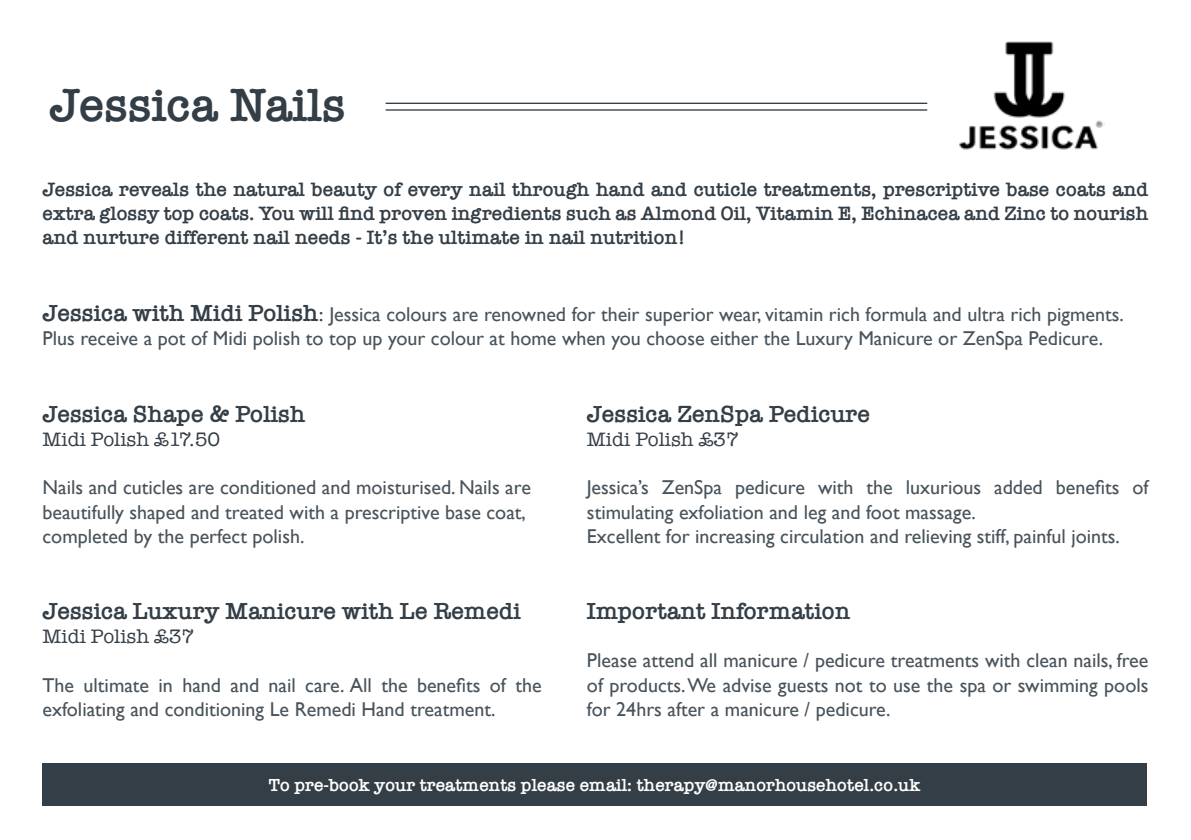
<style>
.page{position:relative;width:1191px;height:840px;background:#fff}
.page>*{position:absolute;margin:0;border:0;box-sizing:border-box;transform-origin:0 0}
.t1{font:600 48px "American Typewriter";color:#343e46}
.t2{font:600 24px "American Typewriter";color:#343e46}
.t3{font:20px/24px "Gill Sans";color:#48535b}
.t4{font:600 20px/24px "American Typewriter";color:#343e46;text-align:justify}
.t5{font:20px "American Typewriter";color:#343e46}
.t6{font:600 18px "American Typewriter";color:#fff}
.s1{font-family:"American Typewriter";font-weight:600;font-size:24px;color:#343e46}
.s2{font-family:"American Typewriter";color:#343e46}
</style>
<div class="page">
<hr style="left:386px;top:109px;width:541px;height:2px;background:#343e46">
<hr style="left:386px;top:103px;width:541px;height:1px;background:#343e46">
<img style="left:959px;top:42px;width:145px;height:108px">
<div style="left:43px;top:762px;width:1103px;height:43px;background:#343e46"></div>
<h1 class="t1" style="left:49px;top:68px;width:298px">Jessica Nails</h1>
<p class="t4" style="left:43px;top:176px;width:1107px">Jessica reveals the natural beauty of every nail through hand and cuticle treatments, prescriptive base coats and extra glossy top coats. You will find proven ingredients such as Almond Oil, Vitamin E, Echinacea and Zinc to nourish and nurture different nail needs - It’s the ultimate in nail nutrition!</p>
<p class="t3" style="left:43px;top:301px;width:1082px"><span class="s1">Jessica with Midi Polish</span><span class="s2">:</span> Jessica colours are renowned for their superior wear, vitamin rich formula and ultra rich pigments.<br>Plus receive a pot of Midi polish to top up your colour at home when you choose either the Luxury Manicure or ZenSpa Pedicure.</p>
<p class="t2" style="left:43px;top:396px;width:264px">Jessica Shape &amp; Polish</p>
<p class="t5" style="left:43px;top:424px;width:179px">Midi Polish £17.50</p>
<p class="t3" style="left:43px;top:475px;width:490px">Nails and cuticles are conditioned and moisturised. Nails are beautifully shaped and treated with a prescriptive base coat, completed by the perfect polish.</p>
<p class="t2" style="left:43px;top:592px;width:480px">Jessica Luxury Manicure with Le Remedi</p>
<p class="t5" style="left:43px;top:621px;width:153px">Midi Polish £37</p>
<p class="t3" style="left:43px;top:672px;width:500px">The ultimate in hand and nail care. All the benefits of the exfoliating and conditioning Le Remedi Hand treatment.</p>
<p class="t2" style="left:587px;top:396px;width:284px">Jessica ZenSpa Pedicure</p>
<p class="t5" style="left:587px;top:424px;width:153px">Midi Polish £37</p>
<p class="t3" style="left:587px;top:475px;width:563px">Jessica’s ZenSpa pedicure with the luxurious added benefits of stimulating exfoliation and leg and foot massage.<br>Excellent for increasing circulation and relieving stiff, painful joints.</p>
<p class="t2" style="left:587px;top:592px;width:265px">Important Information</p>
<p class="t3" style="left:587px;top:648px;width:563px;text-align:justify">Please attend all manicure / pedicure treatments with clean nails, free of products. We advise guests not to use the spa or swimming pools for 24hrs after a manicure / pedicure.</p>
<p class="t6" style="left:269px;top:770px;width:653px">To pre-book your treatments please email: therapy@manorhousehotel.co.uk</p>
</div>
